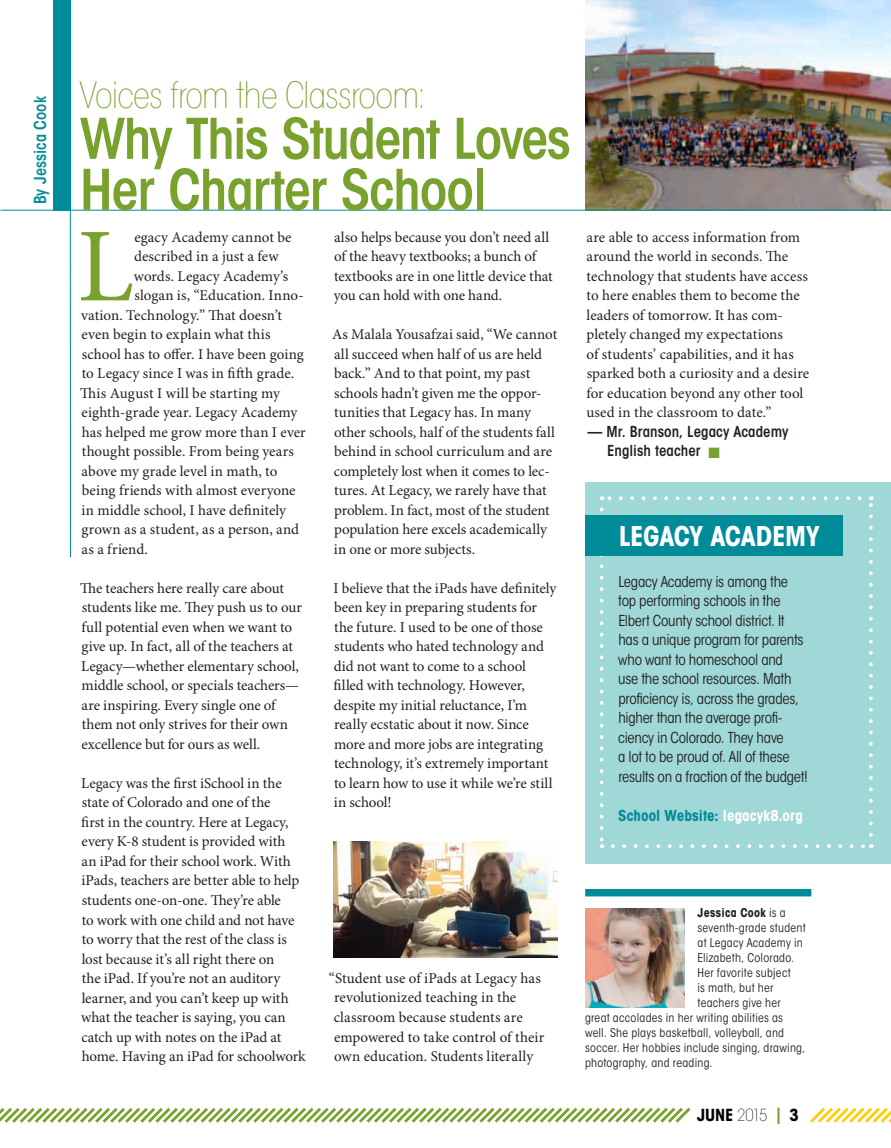
<style>
.page{position:relative;width:891px;height:1148px;background:#fff}
.page>*{position:absolute;margin:0;border:0;box-sizing:border-box;transform-origin:0 0}
.Drop_cap-smaller{font:105px "Minion Pro";color:#78a22d}
.Headline{font:600 condensed 55.5px/51px "ITC Avant Garde Std";letter-spacing:-.025em;color:#78a22d}
.Headline-2{font:200 condensed 36px "ITC Avant Garde Std";letter-spacing:-.02em;color:#78a22d}
.Subhead{font:700 condensed 27px "ITC Avant Garde Std";letter-spacing:-.015em;color:#fff}
.Headline-3{font:600 condensed 16.5px "ITC Avant Garde Std";letter-spacing:.005em;color:#008b98}
.t1{font:700 condensed 16.5px "ITC Avant Garde Std";color:#000}
.Body_Text{font:15px/19.5px "Minion Pro";letter-spacing:-.005em;color:#231f20}
.Drop_cap-smaller-2{font:15px "Minion Pro";letter-spacing:.005em;color:#231f20}
.Body_Text-2{font:condensed 15px/19.5px "ITC Avant Garde Std";letter-spacing:-.015em;color:#231f20}
.Body_Text-3{font:600 condensed 15px/19.5px "ITC Avant Garde Std";letter-spacing:.005em;color:#231f20}
.Body_Text-4{font:700 condensed 15px "ITC Avant Garde Std";letter-spacing:.01em;color:#008b98}
.Byline___notes{font:condensed 12px "ITC Avant Garde Std";letter-spacing:.02em;color:#231f20}
.Byline___notes-2{font:700 condensed 12px "ITC Avant Garde Std";letter-spacing:.025em;color:#231f20}
.s1{color:#78a22d}
.s2{color:#fff}
.s3{font-weight:400}
.s4{font-weight:200}
</style>
<div class="page">
<img style="left:586px;top:0;width:305px;height:210px">
<hr style="left:0;top:210px;width:891px;height:1px;background:#008b98">
<div style="left:53px;top:0;width:18px;height:210px;background:#008b98"></div>
<div style="left:585px;top:482px;width:306px;height:381px;background:#9fd8d6"></div>
<svg style="left:613px;top:844px;width:252px;height:4px"></svg>
<svg style="left:600px;top:509px;width:3px;height:339px"></svg>
<svg style="left:869px;top:496px;width:4px;height:339px"></svg>
<svg style="left:602px;top:496px;width:258px;height:4px"></svg>
<div style="left:585px;top:515px;width:257px;height:41px;background:#008b98"></div>
<hr style="left:70px;top:31px;width:1px;height:526px;background:#008b98">
<div style="left:585px;top:889px;width:226px;height:7px;background:#008b98"></div>
<img style="left:585px;top:908px;width:99px;height:99px">
<img style="left:333px;top:841px;width:225px;height:116px">
<svg style="left:810px;top:1107px;width:81px;height:16px"></svg>
<svg style="left:0;top:1107px;width:691px;height:16px"></svg>
<p class="Headline-3" style="left:30px;top:204px;width:109px;rotate:-90deg">By Jessica Cook</p>
<p class="Headline-2" style="left:80px;top:74px;width:348px">Voices from the Classroom:</p>
<p class="Headline" style="left:80px;top:113px;width:492px">Why This Student Loves<br>Her Charter School</p>
<p class="Drop_cap-smaller" style="left:77px;top:204px;width:58px">L</p>
<p class="Drop_cap-smaller-2" style="left:134px;top:228px;width:159px">egacy Academy cannot be</p>
<p class="Drop_cap-smaller-2" style="left:134px;top:247px;width:146px">described in a just a few</p>
<p class="Drop_cap-smaller-2" style="left:134px;top:267px;width:156px">words. Legacy Academy’s</p>
<p class="Drop_cap-smaller-2" style="left:134px;top:286px;width:171px">slogan is, “Education. Inno-</p>
<p class="Drop_cap-smaller-2" style="left:81px;top:306px;width:203px">vation. Technology.” That doesn’t</p>
<p class="Drop_cap-smaller-2" style="left:82px;top:325px;width:190px">even begin to explain what this</p>
<p class="Drop_cap-smaller-2" style="left:82px;top:345px;width:224px">school has to offer. I have been going</p>
<p class="Drop_cap-smaller-2" style="left:82px;top:364px;width:214px">to Legacy since I was in fifth grade.</p>
<p class="Drop_cap-smaller-2" style="left:80px;top:384px;width:201px">This August I will be starting my</p>
<p class="Drop_cap-smaller-2" style="left:82px;top:403px;width:217px">eighth-grade year. Legacy Academy</p>
<p class="Drop_cap-smaller-2" style="left:82px;top:423px;width:226px">has helped me grow more than I ever</p>
<p class="Drop_cap-smaller-2" style="left:82px;top:442px;width:214px">thought possible. From being years</p>
<p class="Drop_cap-smaller-2" style="left:82px;top:462px;width:197px">above my grade level in math, to</p>
<p class="Drop_cap-smaller-2" style="left:82px;top:481px;width:215px">being friends with almost everyone</p>
<p class="Drop_cap-smaller-2" style="left:81px;top:501px;width:206px">in middle school, I have definitely</p>
<p class="Drop_cap-smaller-2" style="left:82px;top:520px;width:219px">grown as a student, as a person, and</p>
<p class="Drop_cap-smaller-2" style="left:82px;top:540px;width:68px">as a friend.</p>
<p class="Body_Text" style="left:80px;top:579px;width:223px">The teachers here really care about students like me. They push us to our full potential even when we want to give up. In fact, all of the teachers at Legacy—whether elementary school, middle school, or specials teachers— are inspiring. Every single one of them not only strives for their own excellence but for ours as well.</p>
<p class="Body_Text" style="left:81px;top:774px;width:226px">Legacy was the first iSchool in the state of Colorado and one of the<br>first in the country. Here at Legacy, every K-8 student is provided with<br>an iPad for their school work. With iPads, teachers are better able to help students one-on-one. They’re able<br>to work with one child and not have to worry that the rest of the class is lost because it’s all right there on<br>the iPad. If you’re not an auditory learner, and you can’t keep up with what the teacher is saying, you can catch up with notes on the iPad at home. Having an iPad for schoolwork</p>
<p class="Body_Text" style="left:334px;top:228px;width:221px">also helps because you don’t need all of the heavy textbooks; a bunch of textbooks are in one little device that you can hold with one hand.</p>
<p class="Body_Text" style="left:332px;top:325px;width:227px">As Malala Yousafzai said, “We cannot all succeed when half of us are held back.” And to that point, my past schools hadn’t given me the oppor&shy;tunities that Legacy has. In many other schools, half of the students fall behind in school curriculum and are completely lost when it comes to lec&shy;tures. At Legacy, we rarely have that problem. In fact, most of the student population here excels academically in one or more subjects.</p>
<p class="Body_Text" style="left:334px;top:579px;width:224px">I believe that the iPads have definitely been key in preparing students for the future. I used to be one of those students who hated technology and did not want to come to a school filled with technology. However, despite my initial reluctance, I’m really ecstatic about it now. Since more and more jobs are integrating technology, it’s extremely important to learn how to use it while we’re still in school!</p>
<p class="Body_Text" style="left:334px;top:969px;width:212px;text-indent:-5px">“Student use of iPads at Legacy has revolutionized teaching in the classroom because students are empowered to take control of their own education. Students literally</p>
<p class="Body_Text" style="left:586px;top:228px;width:224px">are able to access information from around the world in seconds. The technology that students have access to here enables them to become the leaders of tomorrow. It has com&shy;pletely changed my expectations<br>of students’ capabilities, and it has sparked both a curiosity and a desire for education beyond any other tool used in the classroom to date.”</p>
<p class="Body_Text-3" style="left:607px;top:421px;width:183px;text-indent:-20px">— Mr. Branson, Legacy Academy<br>English teacher <span class="s1">■</span></p>
<p class="Subhead" style="left:619px;top:518px;width:203px">LEGACY ACADEMY</p>
<p class="Body_Text-2" style="left:618px;top:571px;width:191px">Legacy Academy is among the top performing schools in the<br>Elbert County school district. It has a unique program for parents who want to homeschool and<br>use the school resources. Math proficiency is, across the grades, higher than the average profi&shy;ciency in Colorado. They have<br>a lot to be proud of. All of these results on a fraction of the budget!</p>
<p class="Body_Text-4" style="left:618px;top:805px;width:186px">School Website: <span class="s2">legacyk8.org</span></p>
<p class="Byline___notes-2" style="left:698px;top:904px;width:90px">Jessica Cook <span class="s3">is a</span></p>
<p class="Byline___notes" style="left:698px;top:920px;width:110px">seventh-grade student</p>
<p class="Byline___notes" style="left:698px;top:935px;width:107px">at Legacy Academy in</p>
<p class="Byline___notes" style="left:698px;top:950px;width:98px">Elizabeth, Colorado.</p>
<p class="Byline___notes" style="left:698px;top:965px;width:95px">Her favorite subject</p>
<p class="Byline___notes" style="left:698px;top:980px;width:77px">is math, but her</p>
<p class="Byline___notes" style="left:698px;top:995px;width:85px">teachers give her</p>
<p class="Byline___notes" style="left:585px;top:1010px;width:200px">great accolades in her writing abilities as</p>
<p class="Byline___notes" style="left:585px;top:1025px;width:201px">well. She plays basketball, volleyball, and</p>
<p class="Byline___notes" style="left:585px;top:1040px;width:222px">soccer. Her hobbies include singing, drawing,</p>
<p class="Byline___notes" style="left:585px;top:1055px;width:129px">photography, and reading.</p>
<p class="t1" style="left:697px;top:1104px;width:103px">JUNE <span class="s4">2015</span> <span class="s1">|</span> 3</p>
</div>
